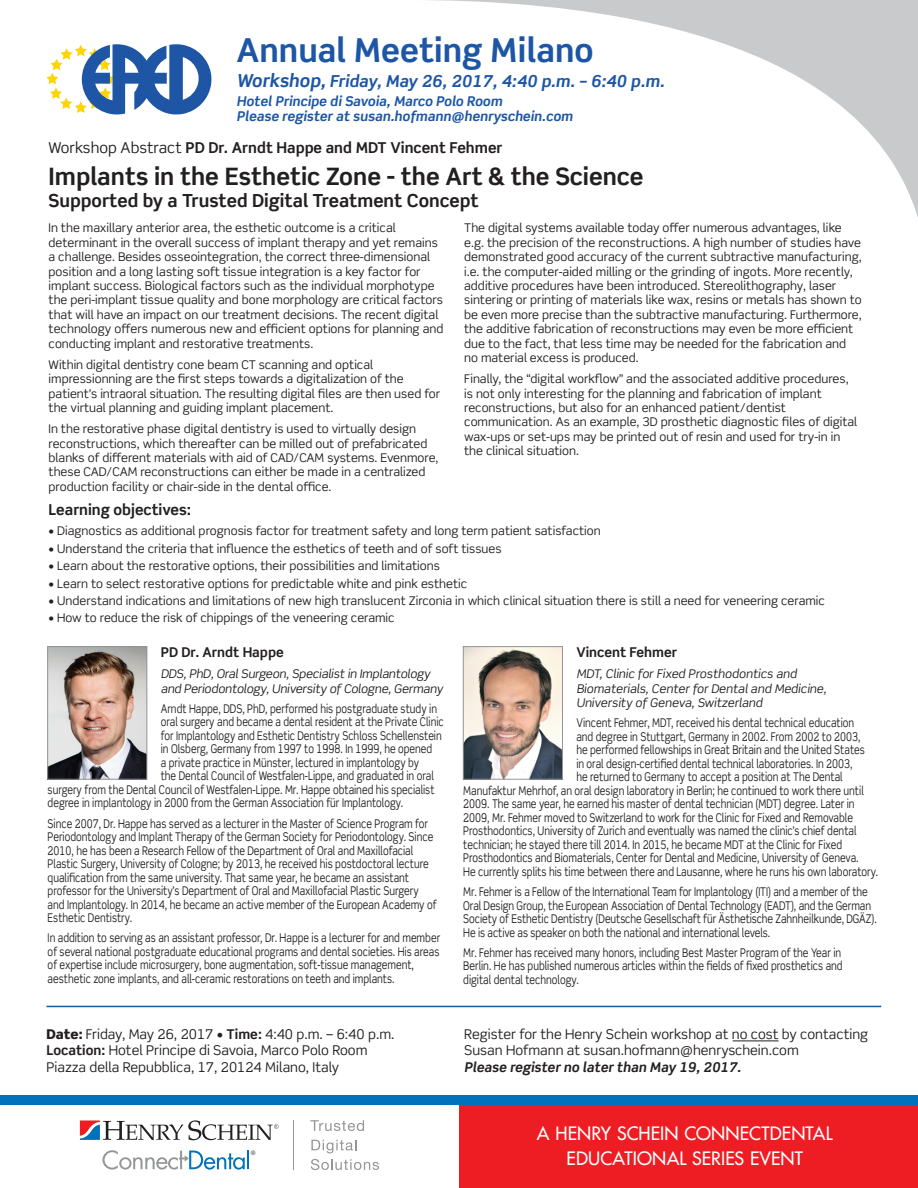
<style>
.page{position:relative;width:918px;height:1188px;background:#fff}
.page>*{position:absolute;margin:0;border:0;box-sizing:border-box;transform-origin:0 0}
.t1{font:700 33px "Scene Std";color:#1c56a5}
.t2{font:700 24px "Scene Std";color:#231f20}
.t3{font:500 18px/24.6px "Futura Std";letter-spacing:.005em;color:#fff;text-align:center}
.t4{font:700 18px "Scene Std";color:#231f20}
.t5{font:italic 700 16.5px "Scene Std";color:#1c56a5}
.t6{font:700 15px "Scene Std";color:#231f20}
.t7{font:13.5px/16.5px "Scene Std";color:#231f20}
.t8{font:italic 700 13.5px/15.6px "Scene Std";color:#1c56a5}
.t9{font:italic 700 13.5px "Scene Std";color:#231f20}
.t10{font:700 13.5px "Scene Std";color:#231f20}
.t11{font:12px/13.5px "Scene Std";color:#231f20;scale:.82 1}
.t12{font:12px/14.4px "Scene Std";color:#231f20}
.t13{font:italic 12px/14.4px "Scene Std";letter-spacing:-.01em;color:#231f20}
.s1{font-size:18px}
.s2{font-weight:400}
.s3{font-weight:900}
.s4{font-weight:700}
</style>
<div class="page">
<img style="left:465px;top:648px;width:96px;height:130px">
<div style="left:463px;top:646px;width:100px;height:134px;border:1px solid #939598"></div>
<img style="left:49px;top:648px;width:96px;height:130px">
<div style="left:47px;top:646px;width:100px;height:134px;border:1px solid #939598"></div>
<hr style="left:46px;top:1006px;width:835px;height:1px;background:#1c56a5">
<svg style="left:46px;top:44px;width:165px;height:70px"></svg>
<svg style="left:430px;top:0;width:488px;height:218px"></svg>
<div style="left:459px;top:1102px;width:459px;height:86px;background:#ee1d23"></div>
<div style="left:0;top:1095px;width:918px;height:10px;background:#0072bc"></div>
<hr style="left:293px;top:1120px;width:1px;height:49px;background:#939598">
<svg style="left:310px;top:1120px;width:54px;height:11px"></svg>
<svg style="left:311px;top:1140px;width:45px;height:13px"></svg>
<svg style="left:311px;top:1159px;width:68px;height:11px"></svg>
<svg style="left:80px;top:1120px;width:199px;height:20px"></svg>
<svg style="left:102px;top:1150px;width:153px;height:20px"></svg>
<hr style="left:733px;top:1041px;width:45px;height:1px;background:#231f20">
<h1 class="t1" style="left:237px;top:30px;width:359px">Annual Meeting Milano</h1>
<h3 class="t5" style="left:237px;top:71px;width:430px"><span class="s1">Workshop,</span> Friday, May 26, 2017, 4:40 p.m. – 6:40 p.m.</h3>
<p class="t8" style="left:237px;top:93px;width:338px">Hotel Principe di Savoia, Marco Polo Room<br>Please register at susan.hofmann@henryschein.com</p>
<p class="t6" style="left:49px;top:139px;width:455px"><span class="s2">Workshop Abstract</span> PD Dr. Arndt Happe and MDT Vincent Fehmer</p>
<h2 class="t2" style="left:49px;top:162px;width:596px">Implants in the Esthetic Zone - the Art &amp; the Science</h2>
<h3 class="t4" style="left:49px;top:189px;width:432px">Supported by a Trusted Digital Treatment Concept</h3>
<p class="t12" style="left:49px;top:221px;width:396px">In the maxillary anterior area, the esthetic outcome is a critical determinant in the overall success of implant therapy and yet remains a challenge. Besides osseointegration, the correct three-dimensional position and a long lasting soft tissue integration is a key factor for implant success. Biological factors such as the individual morphotype the peri-implant tissue quality and bone morphology are critical factors that will have an impact on our treatment decisions. The recent digital technology offers numerous new and efficient options for planning and conducting implant and restorative treatments.</p>
<p class="t12" style="left:49px;top:357px;width:393px">Within digital dentistry cone beam CT scanning and optical impressionning are the first steps towards a digitalization of the patient’s intraoral situation. The resulting digital files are then used for the virtual planning and guiding implant placement.</p>
<p class="t12" style="left:49px;top:421px;width:391px">In the restorative phase digital dentistry is used to virtually design reconstructions, which thereafter can be milled out of prefabricated blanks of different materials with aid of CAD/CAM systems. Evenmore, these CAD/CAM reconstructions can either be made in a centralized production facility or chair-side in the dental office.</p>
<p class="t12" style="left:464px;top:221px;width:399px">The digital systems available today offer numerous advantages, like e.g. the precision of the reconstructions. A high number of studies have demonstrated good accuracy of the current subtractive manufacturing, i.e. the computer-aided milling or the grinding of ingots. More recently, additive procedures have been introduced. Stereolithography, laser sintering or printing of materials like wax, resins or metals has shown to be even more precise than the subtractive manufacturing. Furthermore, the additive fabrication of reconstructions may even be more efficient due to the fact, that less time may be needed for the fabrication and no material excess is produced.</p>
<p class="t12" style="left:464px;top:372px;width:395px">Finally, the “digital workflow” and the associated additive procedures, is not only interesting for the planning and fabrication of implant reconstructions, but also for an enhanced patient/dentist communication. As an example, 3D prosthetic diagnostic files of digital wax-ups or set-ups may be printed out of resin and used for try-in in the clinical situation.</p>
<p class="t6" style="left:49px;top:500px;width:144px">Learning objectives:</p>
<p class="t12" style="left:49px;top:524px;width:554px">• Diagnostics as additional prognosis factor for treatment safety and long term patient satisfaction</p>
<p class="t12" style="left:49px;top:541px;width:455px">• Understand the criteria that influence the esthetics of teeth and of soft tissues</p>
<p class="t12" style="left:49px;top:559px;width:393px">• Learn about the restorative options, their possibilities and limitations</p>
<p class="t12" style="left:49px;top:576px;width:420px">• Learn to select restorative options for predictable white and pink esthetic</p>
<p class="t12" style="left:49px;top:593px;width:778px">• Understand indications and limitations of new high translucent Zirconia in which clinical situation there is still a need for veneering ceramic</p>
<p class="t12" style="left:49px;top:611px;width:348px">• How to reduce the risk of chippings of the veneering ceramic</p>
<p class="t10" style="left:161px;top:644px;width:125px">PD Dr. Arndt Happe</p>
<p class="t13" style="left:161px;top:667px;width:284px">DDS, PhD, Oral Surgeon, Specialist in Implantology and Periodontology, University of Cologne, Germany</p>
<p class="t11" style="left:161px;top:702px;width:338px">Arndt Happe, DDS, PhD, performed his postgraduate study in</p>
<p class="t11" style="left:161px;top:715px;width:347px">oral surgery and became a dental resident at the Private Clinic</p>
<p class="t11" style="left:161px;top:729px;width:344px">for Implantology and Esthetic Dentistry Schloss Schellenstein</p>
<p class="t11" style="left:161px;top:742px;width:333px">in Olsberg, Germany from 1997 to 1998. In 1999, he opened</p>
<p class="t11" style="left:161px;top:756px;width:317px">a private practice in Münster, lectured in implantology by</p>
<p class="t11" style="left:161px;top:769px;width:335px">the Dental Council of Westfalen-Lippe, and graduated in oral</p>
<p class="t11" style="left:48px;top:783px;width:473px">surgery from the Dental Council of Westfalen-Lippe. Mr. Happe obtained his specialist</p>
<p class="t11" style="left:48px;top:796px;width:435px">degree in implantology in 2000 from the German Association für Implantology.</p>
<p class="t11" style="left:48px;top:816px;width:476px">Since 2007, Dr. Happe has served as a lecturer in the Master of Science Program for Periodontology and Implant Therapy of the German Society for Periodontology. Since 2010, he has been a Research Fellow of the Department of Oral and Maxillofacial Plastic Surgery, University of Cologne; by 2013, he received his postdoctoral lecture qualification from the same university. That same year, he became an assistant professor for the University’s Department of Oral and Maxillofacial Plastic Surgery and Implantology. In 2014, he became an active member of the European Academy of Esthetic Dentistry.</p>
<p class="t11" style="left:48px;top:931px;width:480px">In addition to serving as an assistant professor, Dr. Happe is a lecturer for and member of several national postgraduate educational programs and dental societies. His areas of expertise include microsurgery, bone augmentation, soft-tissue management, aesthetic zone implants, and all-ceramic restorations on teeth and implants.</p>
<p class="t10" style="left:576px;top:644px;width:102px">Vincent Fehmer</p>
<p class="t13" style="left:576px;top:667px;width:252px">MDT, Clinic for Fixed Prosthodontics and<br>Biomaterials, Center for Dental and Medicine,<br>University of Geneva, Switzerland</p>
<p class="t11" style="left:576px;top:716px;width:340px">Vincent Fehmer, MDT, received his dental technical education</p>
<p class="t11" style="left:576px;top:730px;width:348px">and degree in Stuttgart, Germany in 2002. From 2002 to 2003,</p>
<p class="t11" style="left:576px;top:743px;width:353px">he performed fellowships in Great Britain and the United States</p>
<p class="t11" style="left:576px;top:757px;width:338px">in oral design-certified dental technical laboratories. In 2003,</p>
<p class="t11" style="left:576px;top:770px;width:326px">he returned to Germany to accept a position at The Dental</p>
<p class="t11" style="left:463px;top:784px;width:490px">Manufaktur Mehrhof, an oral design laboratory in Berlin; he continued to work there until</p>
<p class="t11" style="left:463px;top:797px;width:479px">2009. The same year, he earned his master of dental technician (MDT) degree. Later in</p>
<p class="t11" style="left:463px;top:811px;width:477px">2009, Mr. Fehmer moved to Switzerland to work for the Clinic for Fixed and Removable</p>
<p class="t11" style="left:463px;top:824px;width:481px">Prosthodontics, University of Zurich and eventually was named the clinic’s chief dental</p>
<p class="t11" style="left:463px;top:838px;width:463px">technician; he stayed there till 2014. In 2015, he became MDT at the Clinic for Fixed</p>
<p class="t11" style="left:463px;top:851px;width:484px">Prosthodontics and Biomaterials, Center for Dental and Medicine, University of Geneva.</p>
<p class="t11" style="left:463px;top:865px;width:508px">He currently splits his time between there and Lausanne, where he runs his own laboratory.</p>
<p class="t11" style="left:463px;top:885px;width:506px">Mr. Fehmer is a Fellow of the International Team for Implantology (ITI) and a member of the Oral Design Group, the European Association of Dental Technology (EADT), and the German Society of Esthetic Dentistry (Deutsche Gesellschaft für Ästhetische Zahnheilkunde, DGÄZ).<br>He is active as speaker on both the national and international levels.</p>
<p class="t11" style="left:463px;top:946px;width:464px;text-align:justify">Mr. Fehmer has received many honors, including Best Master Program of the Year in Berlin. He has published numerous articles within the fields of fixed prosthetics and digital dental technology.</p>
<p class="t7" style="left:46px;top:1025px;width:350px"><span class="s3">Date:</span> Friday, May 26, 2017 • <span class="s4">Time:</span> 4:40 p.m. – 6:40 p.m.<br><span class="s4">Location:</span> Hotel Principe di Savoia, Marco Polo Room<br>Piazza della Repubblica, 17, 20124 Milano, Italy</p>
<p class="t7" style="left:464px;top:1025px;width:405px">Register for the Henry Schein workshop at no cost by contacting<br>Susan Hofmann at susan.hofmann@henryschein.com</p>
<p class="t9" style="left:464px;top:1058px;width:278px">Please register no later than May 19, 2017.</p>
<h3 class="t3" style="left:537px;top:1122px;width:297px">A HENRY SCHEIN CONNECTDENTAL<br>EDUCATIONAL SERIES EVENT</h3>
</div>
